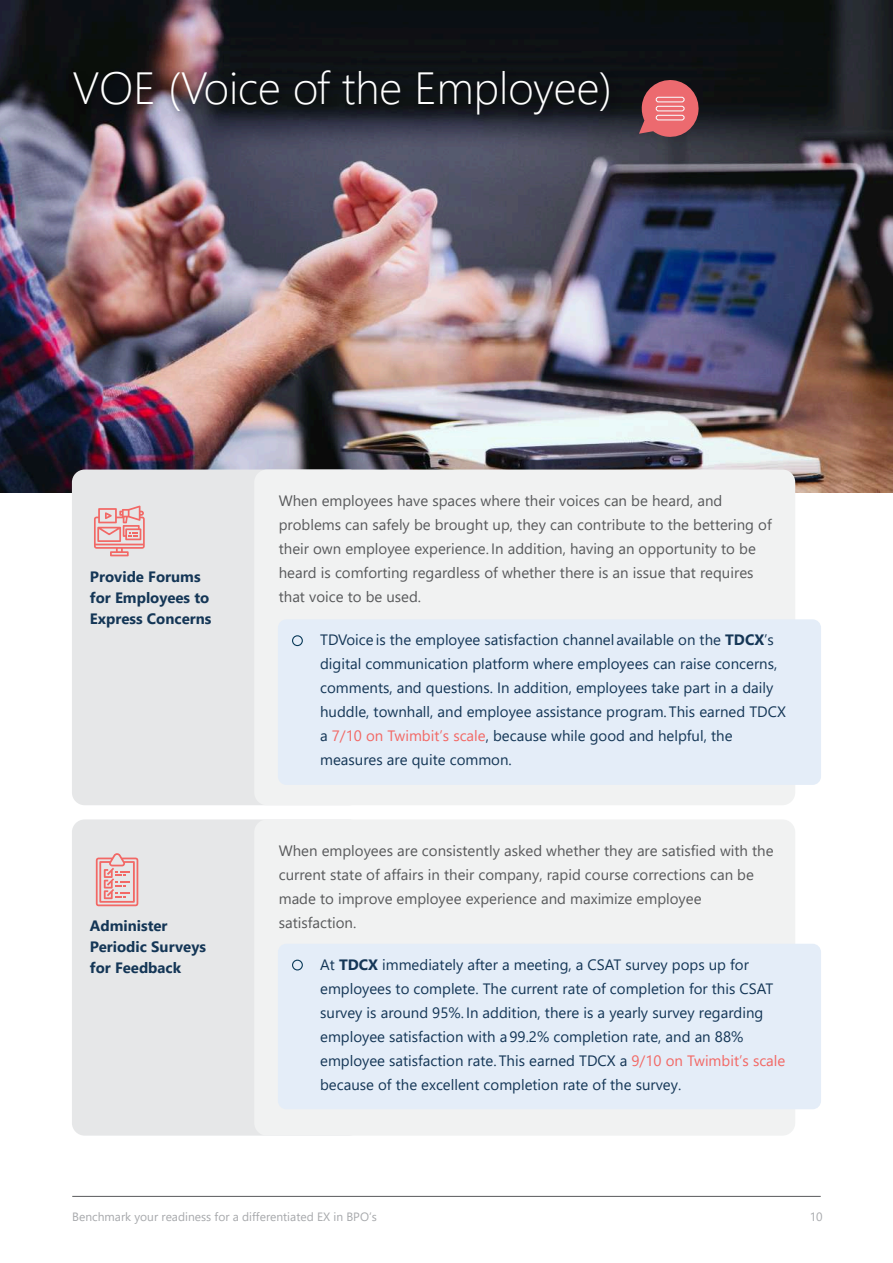
<style>
.page{position:relative;width:893px;height:1263px;background:#fff}
.page>*{position:absolute;margin:0;border:0;box-sizing:border-box;transform-origin:0 0}
.t1{font:300 45px "Segoe UI";color:#fff}
.t2{font:15px/24px "Segoe UI";color:#143656}
.t3{font:15px/24px "Segoe UI";color:#58595b}
.t4{font:700 15px/21px "Segoe UI";color:#143656}
.t5{font:12px "Segoe UI";color:#a7a9ac}
.s1{font-weight:700}
.s2{color:#f26865}
</style>
<div class="page">
<img style="left:0;top:0;width:893px;height:493px">
<svg style="left:648px;top:79px;width:52px;height:59px;background:#b95a5f"></svg>
<div style="left:656px;top:115px;width:29px;height:5px;border:1px solid #f9fcfe;border-radius:2px"></div>
<div style="left:656px;top:106px;width:29px;height:5px;border:1px solid #f9fcfe;border-radius:2px"></div>
<div style="left:656px;top:97px;width:29px;height:5px;border:1px solid #f9fcfe;border-radius:2px"></div>
<hr style="left:72px;top:1196px;width:749px;height:1px;background:#58595b">
<img style="left:64px;top:58px;width:584px;height:81px">
<div style="left:72px;top:469px;width:290px;height:336px;background:#e6e7e8;border-radius:13px"></div>
<div style="left:254px;top:469px;width:541px;height:336px;background:#f1f2f2;border-radius:13px"></div>
<div style="left:278px;top:619px;width:543px;height:166px;background:#e4edf8;border-radius:8px"></div>
<div style="left:292px;top:635px;width:11px;height:11px;border:1px solid #bfbfbf;border-radius:50%"></div>
<svg style="left:94px;top:505px;width:51px;height:51px"></svg>
<div style="left:72px;top:819px;width:290px;height:317px;background:#e6e7e8;border-radius:13px"></div>
<div style="left:254px;top:819px;width:541px;height:317px;background:#f1f2f2;border-radius:13px"></div>
<div style="left:278px;top:944px;width:543px;height:165px;background:#e4edf8;border-radius:8px"></div>
<div style="left:292px;top:960px;width:11px;height:10px;border:1px solid #bfbfbf;border-radius:50%"></div>
<svg style="left:96px;top:853px;width:42px;height:53px"></svg>
<h1 class="t1" style="left:72px;top:46px;width:541px">VOE (Voice of the Employee)</h1>
<p class="t4" style="left:90px;top:564px;width:123px">Provide Forums for Employees to<br>Express Concerns</p>
<p class="t3" style="left:279px;top:488px;width:494px">When employees have spaces where their voices can be heard, and problems can safely be brought up, they can contribute to the bettering of their own employee experience. In addition, having an opportunity to be heard is comforting regardless of whether there is an issue that requires that voice to be used.</p>
<p class="t2" style="left:320px;top:626px;width:467px">TDVoice is the employee satisfaction channel available on the <span class="s1">TDCX</span>’s digital communication platform where employees can raise concerns, comments, and questions. In addition, employees take part in a daily huddle, townhall, and employee assistance program. This earned TDCX a <span class="s2">7/10 on Twimbit’s scale</span>, because while good and helpful, the measures are quite common.</p>
<p class="t3" style="left:279px;top:838px;width:496px">When employees are consistently asked whether they are satisfied with the current state of affairs in their company, rapid course corrections can be made to improve employee experience and maximize employee</p>
<p class="t4" style="left:90px;top:914px;width:79px">Administer</p>
<p class="t3" style="left:279px;top:910px;width:79px">satisfaction.</p>
<p class="t4" style="left:90px;top:935px;width:118px">Periodic Surveys for Feedback</p>
<p class="t2" style="left:320px;top:951px;width:467px">At <span class="s1">TDCX</span> immediately after a meeting, a CSAT survey pops up for employees to complete. The current rate of completion for this CSAT survey is around 95%. In addition, there is a yearly survey regarding employee satisfaction with a 99.2% completion rate, and an 88% employee satisfaction rate. This earned TDCX a <span class="s2">9/10 on Twimbit’s scale </span>because of the excellent completion rate of the survey.</p>
<p class="t5" style="left:72px;top:1205px;width:306px">Benchmark your readiness for a differentiated EX in BPO’s</p>
<p class="t5" style="left:810px;top:1205px;width:14px">10</p>
</div>
